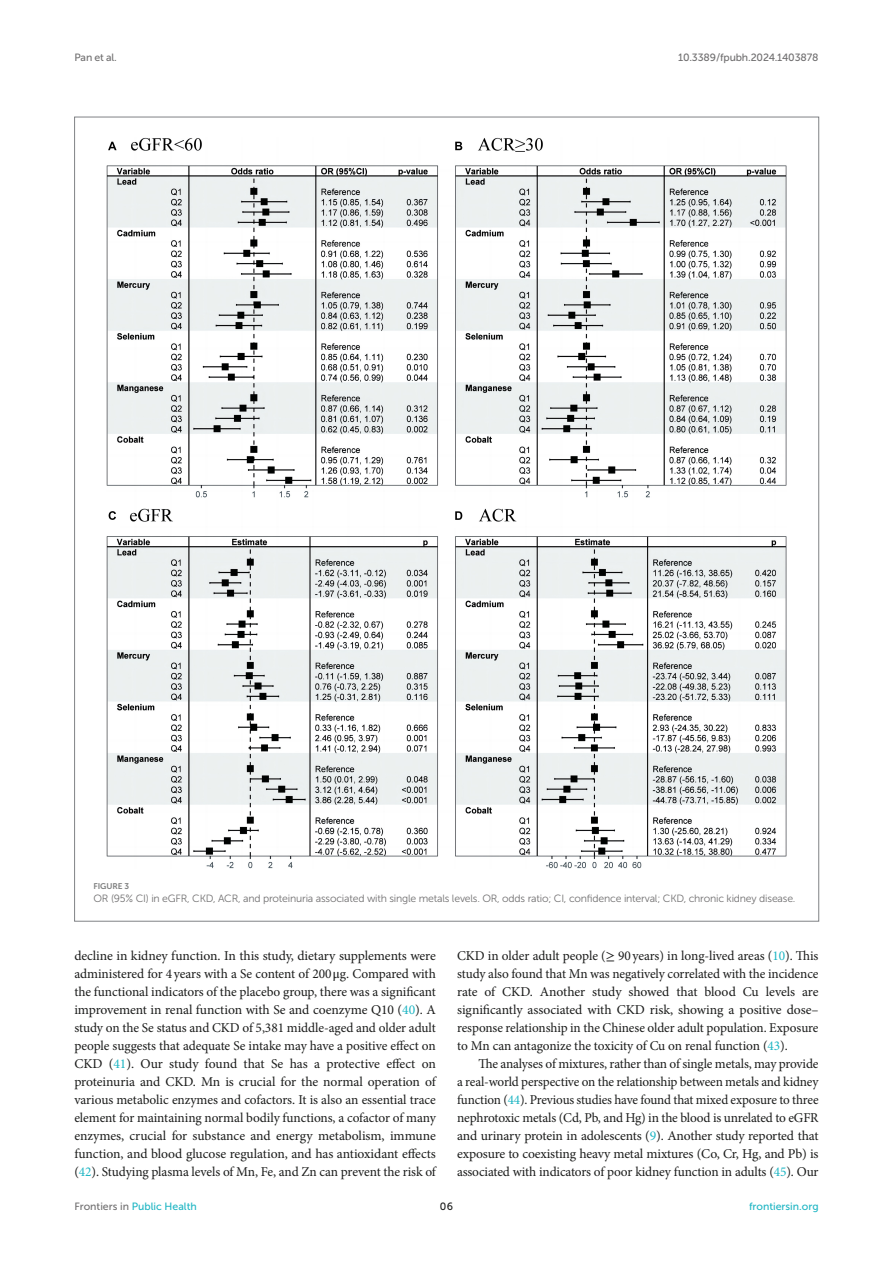
<style>
.page{position:relative;width:893px;height:1263px;background:#fff}
.page>*{position:absolute;margin:0;border:0;box-sizing:border-box;transform-origin:0 0}
.TEXT{font:13.5px/18px "Minion Pro";letter-spacing:-.01em;color:#1b1c1b;text-align:justify}
.FIG_LEG{font:10.5px "Museo Sans 300";letter-spacing:-.02em;color:#706f70}
.t1{font:10.5px "Museo Sans 500";color:#1db5c3}
.t2{font:10.5px "Museo Sans 500";letter-spacing:-.015em;color:#706f70}
.t3{font:10.5px "Museo Sans 500";color:#1b1c1b}
.FIG_HD{font:8.25px "Museo Sans 700";letter-spacing:-.01em;color:#7e7f7f}
.s1{font-family:"STIX General"}
.s2{color:#1db5c3}
.s3{color:#706f70}
</style>
<div class="page">
<img style="left:106px;top:137px;width:681px;height:732px">
<p class="t2" style="left:74px;top:51px;width:44px">Pan et al.</p>
<p class="t2" style="left:678px;top:51px;width:142px">10.3389/fpubh.2024.1403878</p>
<p class="FIG_HD" style="left:94px;top:881px;width:37px">FIGURE 3</p>
<p class="FIG_LEG" style="left:94px;top:893px;width:703px">OR (95% CI) in eGFR, CKD, ACR, and proteinuria associated with single metals levels. OR, odds ratio; CI, confidence interval; CKD, chronic kidney disease.</p>
<p class="TEXT" style="left:74px;top:947px;width:363px">decline in kidney function. In this study, dietary supplements were administered for 4years with a Se content of 200<span class="s1">μ</span>g. Compared with the functional indicators of the placebo group, there was a significant improvement in renal function with Se and coenzyme Q10 (<span class="s2">40</span>). A study on the Se status and CKD of 5,381 middle-aged and older adult people suggests that adequate Se intake may have a positive effect on CKD (<span class="s2">41</span>). Our study found that Se has a protective effect on proteinuria and CKD. Mn is crucial for the normal operation of various metabolic enzymes and cofactors. It is also an essential trace element for maintaining normal bodily functions, a cofactor of many enzymes, crucial for substance and energy metabolism, immune function, and blood glucose regulation, and has antioxidant effects (<span class="s2">42</span>). Studying plasma levels of Mn, Fe, and Zn can prevent the risk of</p>
<p class="TEXT" style="left:457px;top:947px;width:363px">CKD in older adult people (<span class="s1">≥</span> 90years) in long-lived areas (<span class="s2">10</span>). This study also found that Mn was negatively correlated with the incidence rate of CKD. Another study showed that blood Cu levels are significantly associated with CKD risk, showing a positive dose– response relationship in the Chinese older adult population. Exposure to Mn can antagonize the toxicity of Cu on renal function (<span class="s2">43</span>).</p>
<p class="TEXT" style="left:457px;top:1055px;width:363px;text-indent:21px">The analyses of mixtures, rather than of single metals, may provide a real-world perspective on the relationship between metals and kidney function (<span class="s2">44</span>). Previous studies have found that mixed exposure to three nephrotoxic metals (Cd, Pb, and Hg) in the blood is unrelated to eGFR and urinary protein in adolescents (<span class="s2">9</span>). Another study reported that exposure to coexisting heavy metal mixtures (Co, Cr, Hg, and Pb) is associated with indicators of poor kidney function in adults (<span class="s2">45</span>). Our</p>
<p class="t1" style="left:74px;top:1200px;width:124px"><span class="s3">Frontiers in</span> Public Health</p>
<p class="t3" style="left:440px;top:1200px;width:15px">06</p>
<p class="t1" style="left:749px;top:1200px;width:71px">frontiersin.org</p>
</div>
